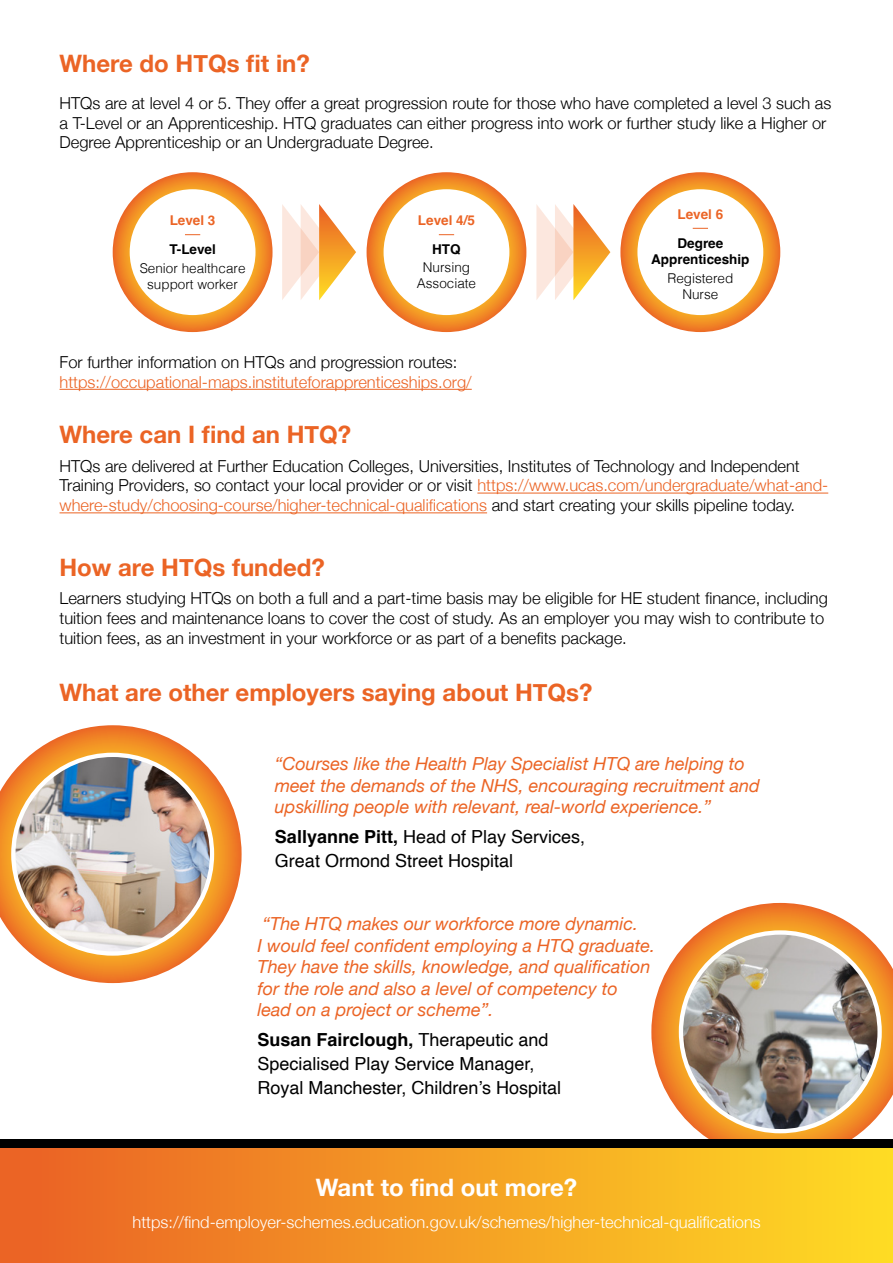
<style>
.page{position:relative;width:893px;height:1263px;background:#fff}
.page>*{position:absolute;margin:0;border:0;box-sizing:border-box;transform-origin:0 0}
.Sub_Header_16pt{font:700 24px "Helvetica Neue";color:#eb6425}
.Sub_Header_12pt_White{font:700 24px "Helvetica Neue";color:#fff}
.Quote_Style{font:italic 18px/21.6px "Helvetica Neue";color:#eb6425}
.t1{font:18px/24px "Helvetica";color:#000}
.Body_Copy_10pt{font:300 16.5px/19.8px "Helvetica Neue";color:#000}
.Body_Copy_10pt-2{font:300 16.5px/19.8px "Helvetica Neue";color:#eb6425}
.Body_Copy_10pt_White{font:300 16.5px "Helvetica Neue";color:#fff}
.t2{font:300 13.5px/16.2px "Helvetica";color:#000;text-align:center}
.t3{font:700 13.5px/16.2px "Helvetica";color:#000;text-align:center}
.t4{font:700 13.5px "Helvetica";color:#eb6425}
.s1{color:#000}
.s2{color:#eb6425}
.s3{font-weight:700}
</style>
<div class="page">
<svg style="left:282px;top:204px;width:74px;height:96px"></svg>
<svg style="left:536px;top:204px;width:74px;height:96px"></svg>
<svg style="left:651px;top:903px;width:242px;height:237px"></svg>
<img style="left:681px;top:932px;width:199px;height:199px;border-radius:99px">
<div style="left:679px;top:930px;width:203px;height:203px;border:4px solid #fff;border-radius:50%"></div>
<div style="left:0;top:1148px;width:893px;height:115px;background:linear-gradient(to right,#ea5f25,#fedc24)"></div>
<div style="left:0;top:1140px;width:893px;height:8px;background:#000"></div>
<hr style="left:477px;top:493px;width:351px;height:1px;background:#eb6425">
<hr style="left:60px;top:512px;width:427px;height:1px;background:#eb6425">
<hr style="left:60px;top:389px;width:412px;height:1px;background:#eb6425">
<svg style="left:0;top:725px;width:242px;height:258px"></svg>
<img style="left:13px;top:755px;width:199px;height:198px;border-radius:99px">
<div style="left:11px;top:753px;width:203px;height:203px;border:4px solid #fff;border-radius:50%"></div>
<svg style="left:113px;top:172px;width:160px;height:160px;background:#f18f31"></svg>
<div style="left:131px;top:191px;width:123px;height:123px;background:#fff;border-radius:50%"></div>
<div style="left:130px;top:189px;width:126px;height:126px;border:3px solid #fff;border-radius:50%"></div>
<svg style="left:185px;top:234px;width:15px;height:1px"></svg>
<svg style="left:367px;top:172px;width:159px;height:160px;background:#f18e30"></svg>
<div style="left:385px;top:191px;width:123px;height:123px;background:#fff;border-radius:50%"></div>
<div style="left:384px;top:189px;width:125px;height:126px;border:3px solid #fff;border-radius:50%"></div>
<svg style="left:439px;top:234px;width:15px;height:1px"></svg>
<svg style="left:620px;top:172px;width:160px;height:160px;background:#f18f31"></svg>
<div style="left:639px;top:191px;width:123px;height:123px;background:#fff;border-radius:50%"></div>
<div style="left:637px;top:189px;width:126px;height:126px;border:3px solid #fff;border-radius:50%"></div>
<svg style="left:693px;top:228px;width:15px;height:1px"></svg>
<p class="Sub_Header_16pt" style="left:60px;top:45px;width:252px">Where do HTQs fit in?</p>
<p class="Body_Copy_10pt" style="left:60px;top:92px;width:773px">HTQs are at level 4 or 5. They offer a great progression route for those who have completed a level 3 such as a T-Level or an Apprenticeship. HTQ graduates can either progress into work or further study like a Higher or<br>Degree Apprenticeship or an Undergraduate Degree.</p>
<p class="t4" style="left:170px;top:212px;width:47px">Level 3</p>
<p class="t3" style="left:169px;top:243px;width:48px">T-Level</p>
<p class="t2" style="left:140px;top:259px;width:107px">Senior healthcare support worker</p>
<p class="t4" style="left:418px;top:212px;width:59px">Level 4/5</p>
<p class="t3" style="left:432px;top:243px;width:30px">HTQ</p>
<p class="t2" style="left:417px;top:258px;width:61px">Nursing<br>Associate</p>
<p class="Body_Copy_10pt-2" style="left:60px;top:351px;width:414px"><span class="s1">For further information on HTQs and progression routes: </span>https://occupational-maps.instituteforapprenticeships.org/</p>
<p class="Sub_Header_16pt" style="left:60px;top:416px;width:293px">Where can I find an HTQ?</p>
<p class="t4" style="left:677px;top:206px;width:47px">Level 6</p>
<p class="t3" style="left:651px;top:236px;width:100px">Degree<br>Apprenticeship</p>
<p class="t2" style="left:667px;top:269px;width:68px">Registered<br>Nurse</p>
<p class="Body_Copy_10pt" style="left:60px;top:455px;width:770px">HTQs are delivered at Further Education Colleges, Universities, Institutes of Technology and Independent<br>Training Providers, so contact your local provider or or visit <span class="s2">https://www.ucas.com/undergraduate/what-and&shy;where-study/choosing-course/higher-technical-qualifications</span> and start creating your skills pipeline today.</p>
<p class="Sub_Header_16pt" style="left:60px;top:549px;width:267px">How are HTQs funded?</p>
<p class="Body_Copy_10pt" style="left:60px;top:587px;width:770px">Learners studying HTQs on both a full and a part-time basis may be eligible for HE student finance, including tuition fees and maintenance loans to cover the cost of study. As an employer you may wish to contribute to tuition fees, as an investment in your workforce or as part of a benefits package.</p>
<p class="Sub_Header_16pt" style="left:60px;top:673px;width:534px">What are other employers saying about HTQs?</p>
<p class="Quote_Style" style="left:275px;top:754px;width:486px">“Courses like the Health Play Specialist HTQ are helping to meet the demands of the NHS, encouraging recruitment and upskilling people with relevant, real-world experience.”</p>
<p class="t1" style="left:275px;top:825px;width:312px"><span class="s3">Sallyanne Pitt,</span> Head of Play Services,<br>Great Ormond Street Hospital</p>
<p class="Quote_Style" style="left:257px;top:914px;width:399px">“The HTQ makes our workforce more dynamic.<br>I would feel confident employing a HTQ graduate.<br>They have the skills, knowledge, and qualification for the role and also a level of competency to lead on a project or scheme”.</p>
<p class="t1" style="left:257px;top:1028px;width:305px"><span class="s3">Susan Fairclough,</span> Therapeutic and<br>Specialised Play Service Manager,<br>Royal Manchester, Children’s Hospital</p>
<p class="Sub_Header_12pt_White" style="left:316px;top:1168px;width:263px">Want to find out more?</p>
<p class="Body_Copy_10pt_White" style="left:133px;top:1208px;width:630px">https://find-employer-schemes.education.gov.uk/schemes/higher-technical-qualifications</p>
</div>
